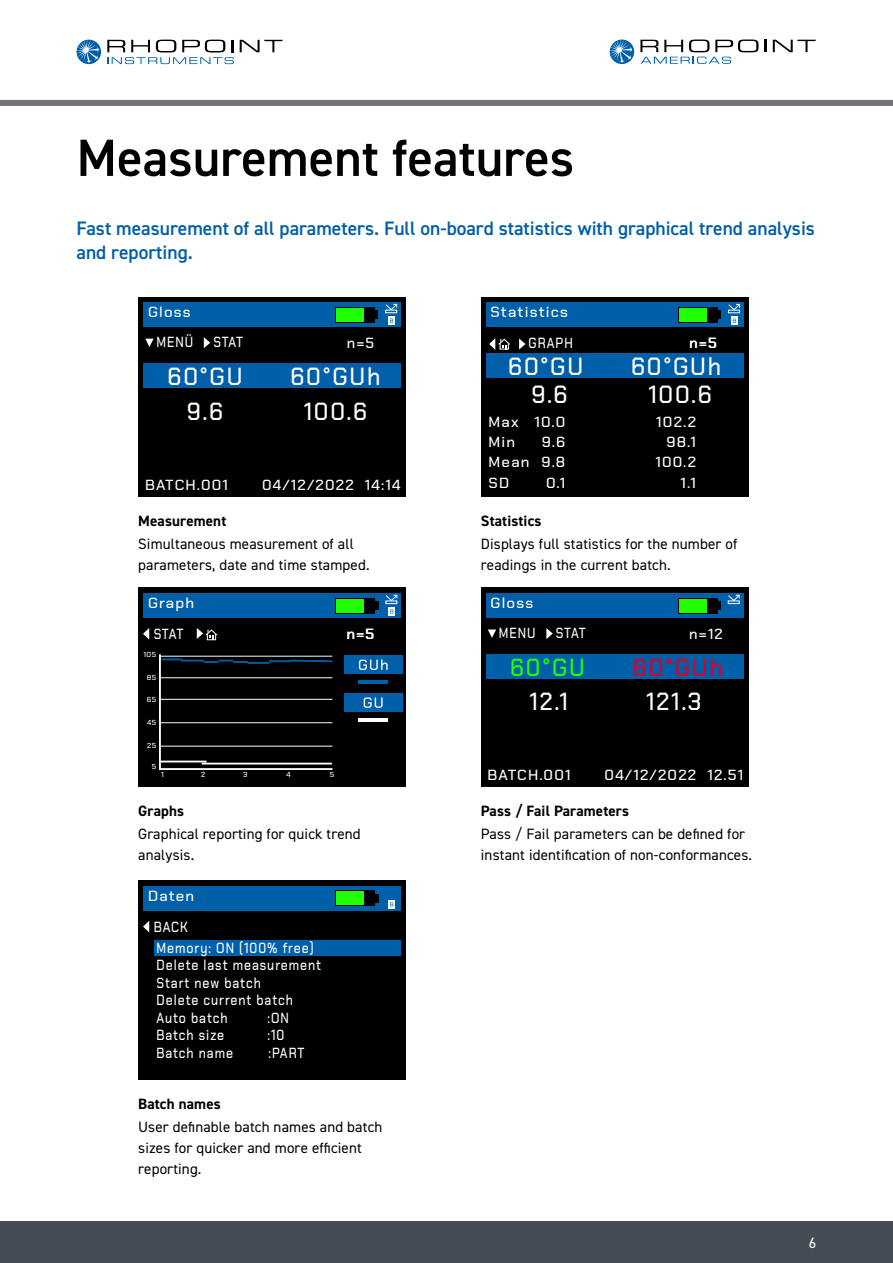
<style>
.page{position:relative;width:893px;height:1263px;background:#fff}
.page>*{position:absolute;margin:0;border:0;box-sizing:border-box;transform-origin:0 0}
.t1{font:600 52.5px "DIN2014";color:#000}
.t2{font:500 24.9px "Chakra Petch";letter-spacing:.08em;color:#fff;scale:.93 1}
.t3{font:500 24.75px "Chakra Petch";letter-spacing:.08em;color:#fff;scale:.93 1}
.t4{font:500 24.75px "Chakra Petch";color:#dd002a;scale:.93 1}
.t5{font:500 24.75px "Chakra Petch";color:#21ff03;scale:.93 1}
.t6{font:600 19.5px/23.4px "DIN2014";color:#005fa9}
.t7{font:15px/21px "DIN2014";letter-spacing:.01em;color:#000}
.t8{font:700 15px "DIN2014";letter-spacing:.01em;color:#000}
.t9{font:15px "DIN2014";color:#fff}
.t10{font:500 14.7px/20.2px "Chakra Petch";letter-spacing:.08em;color:#fff;text-align:right}
.t11{font:500 14.7px "Chakra Petch";letter-spacing:.08em;color:#fff;scale:.84 1}
.t12{font:500 14.55px/17.5px "Chakra Petch";letter-spacing:.08em;color:#fff;scale:.84 1}
.t13{font:500 14.55px/29.7px "Chakra Petch";letter-spacing:.08em;color:#fff;text-align:center}
.t14{font:500 14.55px/30.9px "Chakra Petch";letter-spacing:.055em;color:#fff;text-align:center}
.t15{font:500 7.2px "Chakra Petch";letter-spacing:.08em;color:#fff}
</style>
<div class="page">
<div style="left:0;top:100px;width:893px;height:6px;background:#70737a"></div>
<svg style="left:240px;top:40px;width:42px;height:12px"></svg>
<svg style="left:107px;top:40px;width:127px;height:24px"></svg>
<svg style="left:77px;top:40px;width:24px;height:24px"></svg>
<svg style="left:77px;top:40px;width:22px;height:23px"></svg>
<svg style="left:764px;top:40px;width:2px;height:12px"></svg>
<svg style="left:773px;top:40px;width:43px;height:12px"></svg>
<svg style="left:610px;top:40px;width:24px;height:24px"></svg>
<svg style="left:610px;top:40px;width:22px;height:23px"></svg>
<svg style="left:640px;top:40px;width:118px;height:24px"></svg>
<div style="left:0;top:1221px;width:893px;height:42px;background:#444d55"></div>
<div style="left:481px;top:297px;width:267px;height:199px;background:#000"></div>
<div style="left:486px;top:302px;width:258px;height:25px;background:#005fa9"></div>
<div style="left:486px;top:353px;width:258px;height:25px;background:#005fa9"></div>
<svg style="left:678px;top:307px;width:40px;height:16px"></svg>
<div style="left:714px;top:311px;width:7px;height:8px;background:#000"></div>
<div style="left:679px;top:308px;width:28px;height:13px;background:#21ff03"></div>
<svg style="left:728px;top:303px;width:12px;height:10px"></svg>
<svg style="left:731px;top:316px;width:7px;height:9px"></svg>
<svg style="left:733px;top:319px;width:3px;height:4px"></svg>
<svg style="left:519px;top:338px;width:6px;height:12px"></svg>
<svg style="left:489px;top:338px;width:21px;height:12px"></svg>
<div style="left:481px;top:587px;width:267px;height:200px;background:#000"></div>
<div style="left:486px;top:593px;width:257px;height:25px;background:#005fa9"></div>
<div style="left:486px;top:654px;width:257px;height:25px;background:#005fa9"></div>
<div style="left:678px;top:598px;width:39px;height:15px;background:#000"></div>
<div style="left:714px;top:601px;width:7px;height:9px;background:#000"></div>
<div style="left:679px;top:599px;width:27px;height:13px;background:#21ff03"></div>
<svg style="left:727px;top:594px;width:13px;height:10px"></svg>
<svg style="left:488px;top:629px;width:8px;height:9px"></svg>
<svg style="left:546px;top:628px;width:7px;height:11px"></svg>
<div style="left:138px;top:297px;width:268px;height:199px;background:#000"></div>
<div style="left:143px;top:302px;width:258px;height:25px;background:#005fa9"></div>
<div style="left:143px;top:364px;width:258px;height:24px;background:#005fa9"></div>
<svg style="left:335px;top:307px;width:40px;height:16px"></svg>
<div style="left:372px;top:311px;width:6px;height:8px;background:#000"></div>
<div style="left:336px;top:308px;width:28px;height:13px;background:#21ff03"></div>
<div style="left:388px;top:316px;width:7px;height:9px;background:#fff"></div>
<svg style="left:385px;top:303px;width:13px;height:20px"></svg>
<svg style="left:145px;top:339px;width:9px;height:8px"></svg>
<svg style="left:204px;top:337px;width:6px;height:11px"></svg>
<div style="left:138px;top:587px;width:268px;height:200px;background:#000"></div>
<div style="left:143px;top:593px;width:258px;height:25px;background:#005fa9"></div>
<div style="left:335px;top:598px;width:40px;height:15px;background:#000"></div>
<div style="left:372px;top:601px;width:6px;height:9px;background:#000"></div>
<div style="left:337px;top:599px;width:27px;height:13px;background:#21ff03"></div>
<svg style="left:388px;top:613px;width:7px;height:3px"></svg>
<svg style="left:385px;top:594px;width:13px;height:19px"></svg>
<svg style="left:143px;top:628px;width:6px;height:12px"></svg>
<svg style="left:197px;top:628px;width:21px;height:12px"></svg>
<svg style="left:159px;top:654px;width:174px;height:116px"></svg>
<hr style="left:161px;top:761px;width:46px;height:1px;background:#fff">
<hr style="left:202px;top:763px;width:130px;height:1px;background:#fff">
<div style="left:344px;top:655px;width:58px;height:19px;background:#005fa9"></div>
<hr style="left:358px;top:681px;width:30px;height:3px;background:#005fa9">
<svg style="left:359px;top:659px;width:29px;height:11px"></svg>
<div style="left:344px;top:693px;width:58px;height:19px;background:#005fa9"></div>
<hr style="left:358px;top:718px;width:30px;height:4px;background:#fff">
<svg style="left:364px;top:697px;width:19px;height:11px"></svg>
<div style="left:138px;top:880px;width:268px;height:200px;background:#000"></div>
<div style="left:143px;top:886px;width:258px;height:24px;background:#005fa9"></div>
<div style="left:155px;top:940px;width:246px;height:15px;background:#005fa9"></div>
<div style="left:335px;top:890px;width:40px;height:16px;background:#000"></div>
<div style="left:372px;top:894px;width:6px;height:8px;background:#000"></div>
<div style="left:337px;top:891px;width:27px;height:14px;background:#21ff03"></div>
<svg style="left:388px;top:900px;width:7px;height:8px"></svg>
<svg style="left:390px;top:902px;width:3px;height:4px"></svg>
<svg style="left:143px;top:921px;width:6px;height:11px"></svg>
<h1 class="t1" style="left:77px;top:133px;width:499px">Measurement features</h1>
<h3 class="t6" style="left:77px;top:218px;width:740px">Fast measurement of all parameters. Full on-board statistics with graphical trend analysis and reporting.</h3>
<p class="t13" style="left:148px;top:297px;width:47px">Gloss<br>MENÜ</p>
<p class="t12" style="left:213px;top:333px;width:37px">STAT</p>
<p class="t13" style="left:347px;top:328px;width:29px">n=5</p>
<h3 class="t3" style="left:168px;top:362px;width:82px">60°GU</h3>
<h3 class="t3" style="left:290px;top:362px;width:98px">60°GUh</h3>
<h3 class="t3" style="left:187px;top:397px;width:40px">9.6</h3>
<h3 class="t3" style="left:304px;top:397px;width:70px">100.6</h3>
<p class="t13" style="left:145px;top:470px;width:84px">BATCH.001</p>
<p class="t13" style="left:262px;top:470px;width:140px">04/12/2022 14:14</p>
<p class="t8" style="left:138px;top:514px;width:90px">Measurement</p>
<p class="t7" style="left:138px;top:534px;width:233px">Simultaneous measurement of all parameters, date and time stamped.</p>
<p class="t14" style="left:148px;top:589px;width:48px">Graph<br>STAT</p>
<p class="t15" style="left:143px;top:652px;width:15px">105</p>
<p class="t15" style="left:147px;top:674px;width:11px">85</p>
<p class="t15" style="left:147px;top:697px;width:11px">65</p>
<p class="t15" style="left:147px;top:720px;width:11px">45</p>
<p class="t15" style="left:147px;top:742px;width:11px">25</p>
<p class="t15" style="left:152px;top:764px;width:6px">5</p>
<p class="t15" style="left:161px;top:772px;width:4px">1</p>
<p class="t15" style="left:201px;top:772px;width:6px">2</p>
<p class="t15" style="left:243px;top:772px;width:6px">3</p>
<p class="t15" style="left:286px;top:772px;width:6px">4</p>
<p class="t15" style="left:330px;top:772px;width:6px">5</p>
<p class="t13" style="left:347px;top:621px;width:29px">n=5</p>
<p class="t8" style="left:138px;top:804px;width:47px">Graphs</p>
<p class="t7" style="left:138px;top:824px;width:224px">Graphical reporting for quick trend analysis.</p>
<p class="t13" style="left:148px;top:881px;width:47px;line-height:30.9px">Daten<br>BACK</p>
<p class="t12" style="left:156px;top:939px;width:197px">Memory: ON (100% free)<br>Delete last measurement<br>Start new batch<br>Delete current batch<br>Auto batch</p>
<p class="t12" style="left:267px;top:1010px;width:27px">:ON</p>
<p class="t12" style="left:156px;top:1027px;width:82px">Batch size</p>
<p class="t12" style="left:267px;top:1027px;width:22px">:10</p>
<p class="t12" style="left:156px;top:1045px;width:93px">Batch name</p>
<p class="t12" style="left:268px;top:1045px;width:44px">:PART</p>
<p class="t8" style="left:138px;top:1097px;width:84px">Batch names</p>
<p class="t7" style="left:138px;top:1117px;width:246px">User definable batch names and batch sizes for quicker and more efficient reporting.</p>
<p class="t10" style="left:491px;top:302px;width:79px">Statistics</p>
<p class="t11" style="left:529px;top:335px;width:54px">GRAPH</p>
<p class="t10" style="left:689px;top:333px;width:29px">n=5</p>
<h2 class="t2" style="left:508px;top:352px;width:82px">60°GU</h2>
<h2 class="t2" style="left:631px;top:352px;width:98px">60°GUh</h2>
<h2 class="t2" style="left:531px;top:379px;width:40px">9.6</h2>
<h2 class="t2" style="left:648px;top:379px;width:70px">100.6</h2>
<p class="t10" style="left:489px;top:411px;width:42px;text-align:left">Max<br>Min<br>Mean<br>SD</p>
<p class="t10" style="left:534px;top:411px;width:32px">10.0<br>9.6<br>9.8<br>0.1</p>
<p class="t10" style="left:655px;top:411px;width:42px">102.2<br>98.1<br>100.2<br>1.1</p>
<p class="t8" style="left:481px;top:514px;width:62px">Statistics</p>
<p class="t7" style="left:481px;top:534px;width:258px">Displays full statistics for the number of readings in the current batch.</p>
<p class="t13" style="left:491px;top:588px;width:47px">Gloss<br>MENU</p>
<p class="t12" style="left:556px;top:624px;width:37px">STAT</p>
<p class="t13" style="left:689px;top:619px;width:35px">n=12</p>
<h3 class="t5" style="left:510px;top:653px;width:82px">60°GU</h3>
<h3 class="t4" style="left:633px;top:653px;width:98px">60°GUh</h3>
<h3 class="t3" style="left:529px;top:687px;width:43px">12.1</h3>
<h3 class="t3" style="left:646px;top:687px;width:61px">121.3</h3>
<p class="t13" style="left:488px;top:760px;width:84px">BATCH.001</p>
<p class="t13" style="left:605px;top:760px;width:140px">04/12/2022 12.51</p>
<p class="t8" style="left:481px;top:804px;width:150px">Pass / Fail Parameters</p>
<p class="t7" style="left:481px;top:824px;width:273px">Pass / Fail parameters can be defined for instant identification of non-conformances.</p>
<p class="t9" style="left:809px;top:1236px;width:9px">6</p>
</div>
